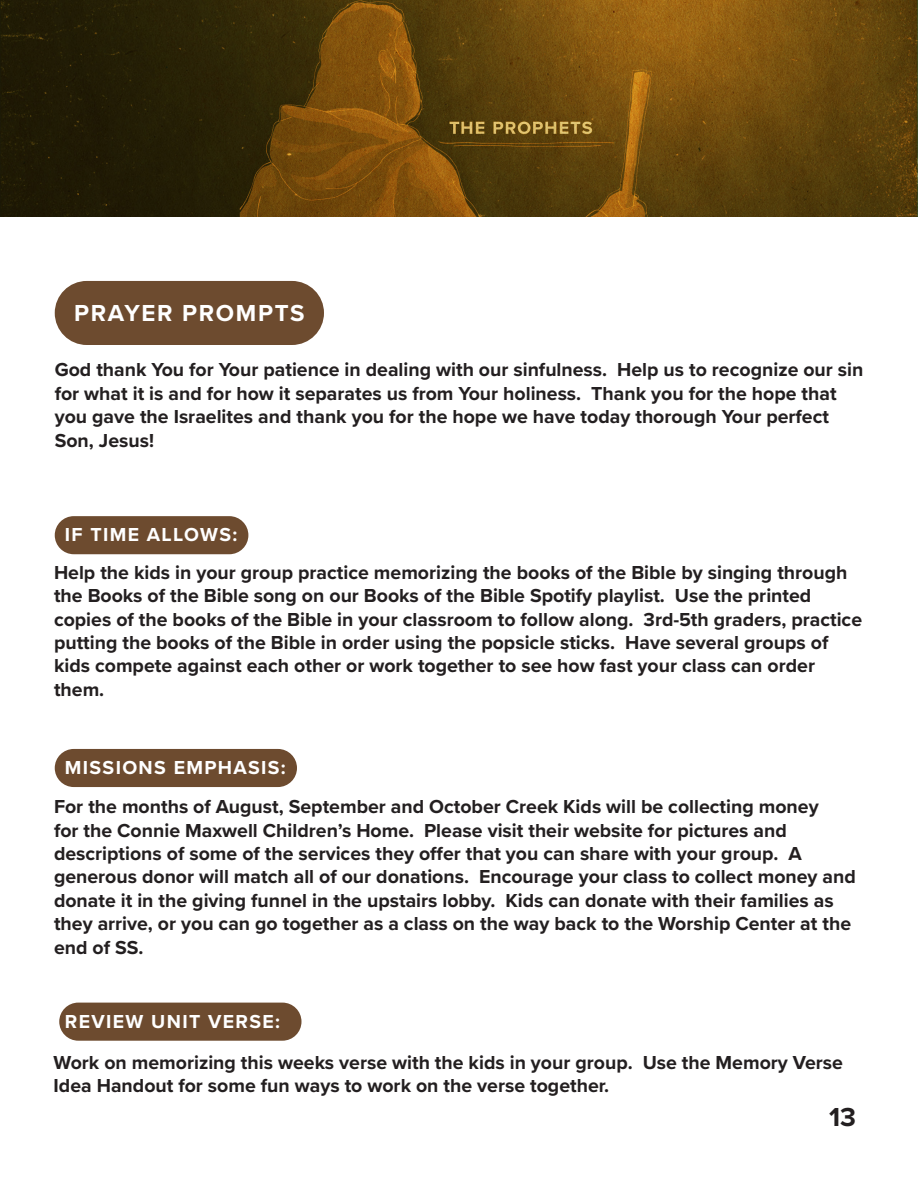
<style>
.page{position:relative;width:918px;height:1188px;background:#fff}
.page>*{position:absolute;margin:0;border:0;box-sizing:border-box;transform-origin:0 0}
.t1{font:700 27px "Proxima Nova";color:#231f20}
.t2{font:700 24px "Proxima Nova";letter-spacing:.07em;color:#fff}
.Paragraph_Style_10{font:700 19.5px/23.4px "Proxima Nova";color:#231f20}
.Paragraph_Style_1{font:700 19.5px "Proxima Nova";letter-spacing:.07em;color:#fff}
</style>
<div class="page">
<img style="left:0;top:0;width:918px;height:216px">
<div style="left:55px;top:281px;width:269px;height:64px;background:#6d4b2f;border-radius:32px"></div>
<div style="left:55px;top:516px;width:193px;height:38px;background:#6d4b2f;border-radius:19px"></div>
<div style="left:55px;top:749px;width:242px;height:38px;background:#6d4b2f;border-radius:19px"></div>
<div style="left:59px;top:1003px;width:243px;height:38px;background:#6d4b2f;border-radius:19px"></div>
<p class="t2" style="left:74px;top:295px;width:232px">PRAYER PROMPTS</p>
<p class="Paragraph_Style_10" style="left:55px;top:358px;width:810px">God thank You for Your patience in dealing with our sinfulness. Help us to recognize our sin for what it is and for how it separates us from Your holiness. Thank you for the hope that you gave the Israelites and thank you for the hope we have today thorough Your perfect Son, Jesus!</p>
<p class="Paragraph_Style_1" style="left:65px;top:520px;width:174px">IF TIME ALLOWS:</p>
<p class="Paragraph_Style_10" style="left:54px;top:560px;width:810px">Help the kids in your group practice memorizing the books of the Bible by singing through the Books of the Bible song on our Books of the Bible Spotify playlist. Use the printed copies of the books of the Bible in your classroom to follow along. 3rd-5th graders, practice putting the books of the Bible in order using the popsicle sticks. Have several groups of kids compete against each other or work together to see how fast your class can order them.</p>
<p class="Paragraph_Style_1" style="left:65px;top:753px;width:223px">MISSIONS EMPHASIS:</p>
<p class="Paragraph_Style_10" style="left:54px;top:795px;width:803px">For the months of August, September and October Creek Kids will be collecting money<br>for the Connie Maxwell Children’s Home. Please visit their website for pictures and descriptions of some of the services they offer that you can share with your group. A generous donor will match all of our donations. Encourage your class to collect money and donate it in the giving funnel in the upstairs lobby. Kids can donate with their families as they arrive, or you can go together as a class on the way back to the Worship Center at the end of SS.</p>
<p class="Paragraph_Style_1" style="left:65px;top:1007px;width:217px">REVIEW UNIT VERSE:</p>
<p class="Paragraph_Style_10" style="left:54px;top:1050px;width:791px">Work on memorizing this weeks verse with the kids in your group. Use the Memory Verse<br>Idea Handout for some fun ways to work on the verse together.</p>
<h1 class="t1" style="left:829px;top:1096px;width:28px">13</h1>
</div>
